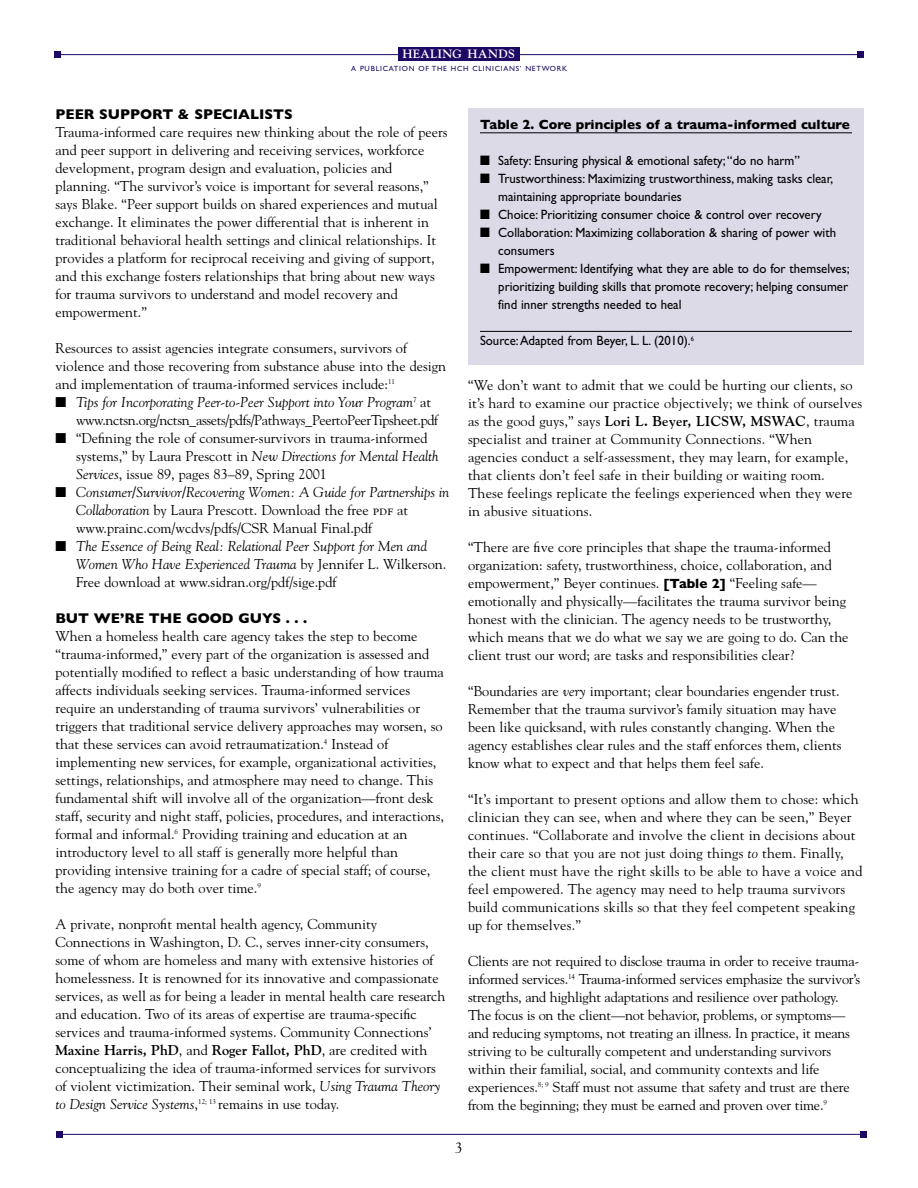
<style>
.page{position:relative;width:918px;height:1188px;background:#fff}
.page>*{position:absolute;margin:0;border:0;box-sizing:border-box;transform-origin:0 0}
.t1{font:15px "Goudy";color:#000}
.t2{font:14.25px/18px "Goudy";color:#000}
.t3{font:italic 14.25px/18px "Goudy";color:#000}
.t4{font:14.25px/18px "Goudy";letter-spacing:-.025em;color:#000}
.t5{font:700 14.25px "Gill Sans";color:#000}
.t6{font:13.5px/18px "Gill Sans";color:#000;scale:.95 1}
.t7{font:700 13.5px "Gill Sans";color:#000}
.t8{font:700 12px "Goudy";letter-spacing:.03em;color:#fff}
.t9{font:7.5px "Gill Sans";letter-spacing:.1em;color:#1d0964}
.s1{font-style:italic}
.s2{font-family:"Goudy SC"}
.s3{font-style:normal}
.s4{font-weight:700}
.s5{font-family:"Gill Sans";font-weight:700;font-size:13.5px}
</style>
<div class="page">
<div style="left:468px;top:108px;width:396px;height:256px;background:#dddae8"></div>
<hr style="left:480px;top:132px;width:372px;height:1px;background:#000">
<hr style="left:480px;top:331px;width:372px;height:1px;background:#000">
<hr style="left:54px;top:54px;width:810px;height:1px;background:#1d0964">
<div style="left:857px;top:51px;width:7px;height:7px;background:#1d0964"></div>
<div style="left:54px;top:51px;width:7px;height:7px;background:#1d0964"></div>
<div style="left:398px;top:47px;width:122px;height:14px;background:#1d0964"></div>
<hr style="left:57px;top:1134px;width:810px;height:1px;background:#1d0964">
<div style="left:860px;top:1131px;width:7px;height:7px;background:#1d0964"></div>
<div style="left:57px;top:1131px;width:6px;height:7px;background:#1d0964"></div>
<p class="t8" style="left:403px;top:47px;width:114px">HEALING HANDS</p>
<p class="t9" style="left:351px;top:64px;width:217px">A PUBLICATION OF THE HCH CLINICIANS’ NETWORK</p>
<p class="t5" style="left:56px;top:106px;width:239px">PEER SUPPORT &amp; SPECIALISTS</p>
<p class="t2" style="left:56px;top:123px;width:394px">Trauma-informed care requires new thinking about the role of peers and peer support in delivering and receiving services, workforce development, program design and evaluation, policies and planning. “The survivor’s voice is important for several reasons,” says Blake. “Peer support builds on shared experiences and mutual exchange. It eliminates the power differential that is inherent in traditional behavioral health settings and clinical relationships. It provides a platform for reciprocal receiving and giving of support, and this exchange fosters relationships that bring about new ways for trauma survivors to understand and model recovery and empowerment.”</p>
<p class="t2" style="left:56px;top:339px;width:392px">Resources to assist agencies integrate consumers, survivors of violence and those recovering from substance abuse into the design and implementation of trauma-informed services include:<sup>11</sup></p>
<p class="t4" style="left:76px;top:393px;width:364px;text-indent:-21px">■ <span class="s1">Tips for Incorporating Peer-to-Peer Support into Your Program</span><sup>7</sup> at www.nctsn.org/nctsn_assets/pdfs/Pathways_PeertoPeerTipsheet.pdf</p>
<p class="t2" style="left:76px;top:429px;width:364px;text-indent:-21px">■ “Defining the role of consumer-survivors in trauma-informed systems,” by Laura Prescott in <span class="s1">New Directions for Mental Health<br>Services</span>, issue 89, pages 83–89, Spring 2001</p>
<p class="t2" style="left:76px;top:483px;width:375px;text-indent:-21px">■ <span class="s1">Consumer/Survivor/Recovering Women: A Guide for Partnerships in<br>Collaboration</span> by Laura Prescott. Download the free <span class="s2">pdf</span> at www.prainc.com/wcdvs/pdfs/CSR Manual Final.pdf</p>
<p class="t3" style="left:76px;top:537px;width:372px;text-indent:-21px">■ The Essence of Being Real: Relational Peer Support for Men and<br>Women Who Have Experienced Trauma <span class="s3">by Jennifer L. Wilkerson.<br>Free download at www.sidran.org/pdf/sige.pdf</span></p>
<p class="t5" style="left:56px;top:610px;width:253px">BUT WE’RE THE GOOD GUYS . . .</p>
<p class="t2" style="left:55px;top:627px;width:390px">When a homeless health care agency takes the step to become “trauma-informed,” every part of the organization is assessed and potentially modified to reflect a basic understanding of how trauma affects individuals seeking services. Trauma-informed services require an understanding of trauma survivors’ vulnerabilities or triggers that traditional service delivery approaches may worsen, so that these services can avoid retraumatization.<sup>4</sup> Instead of implementing new services, for example, organizational activities, settings, relationships, and atmosphere may need to change. This fundamental shift will involve all of the organization—front desk staff, security and night staff, policies, procedures, and interactions, formal and informal.<sup>6</sup> Providing training and education at an introductory level to all staff is generally more helpful than providing intensive training for a cadre of special staff; of course, the agency may do both over time.<sup>9</sup></p>
<p class="t2" style="left:55px;top:915px;width:392px">A private, nonprofit mental health agency, Community Connections in Washington, D. C., serves inner-city consumers, some of whom are homeless and many with extensive histories of homelessness. It is renowned for its innovative and compassionate services, as well as for being a leader in mental health care research and education. Two of its areas of expertise are trauma-specific services and trauma-informed systems. Community Connections’ <span class="s4">Maxine Harris, PhD</span>, and <span class="s4">Roger Fallot, PhD</span>, are credited with conceptualizing the idea of trauma-informed services for survivors of violent victimization. Their seminal work, <span class="s1">Using Trauma Theory to Design Service Systems</span>,<sup>12;</sup> <sup>13</sup> remains in use today.</p>
<p class="t7" style="left:480px;top:117px;width:371px">Table 2. Core principles of a trauma-informed culture</p>
<p class="t6" style="left:480px;top:152px;width:338px">■ Safety: Ensuring physical &amp; emotional safety;“do no harm”</p>
<p class="t6" style="left:498px;top:170px;width:354px;text-indent:-18px">■ Trustworthiness: Maximizing trustworthiness, making tasks clear, maintaining appropriate boundaries</p>
<p class="t6" style="left:480px;top:206px;width:361px">■ Choice: Prioritizing consumer choice &amp; control over recovery</p>
<p class="t6" style="left:498px;top:224px;width:357px;text-indent:-18px">■ Collaboration: Maximizing collaboration &amp; sharing of power with consumers</p>
<p class="t6" style="left:498px;top:260px;width:371px;text-align:justify;text-indent:-18px">■ Empowerment: Identifying what they are able to do for themselves; prioritizing building skills that promote recovery; helping consumer find inner strengths needed to heal</p>
<p class="t6" style="left:480px;top:332px;width:227px">Source:Adapted from Beyer, L. L. (2010).<sup>6</sup></p>
<p class="t2" style="left:468px;top:376px;width:396px">“We don’t want to admit that we could be hurting our clients, so it’s hard to examine our practice objectively; we think of ourselves as the good guys,” says <span class="s4">Lori L. Beyer, LICSW, MSWAC</span>, trauma specialist and trainer at Community Connections. “When agencies conduct a self-assessment, they may learn, for example, that clients don’t feel safe in their building or waiting room.<br>These feelings replicate the feelings experienced when they were in abusive situations.</p>
<p class="t2" style="left:468px;top:538px;width:382px">“There are five core principles that shape the trauma-informed organization: safety, trustworthiness, choice, collaboration, and empowerment,” Beyer continues. <span class="s5">[Table 2]</span> “Feeling safe— emotionally and physically—facilitates the trauma survivor being honest with the clinician. The agency needs to be trustworthy, which means that we do what we say we are going to do. Can the client trust our word; are tasks and responsibilities clear?</p>
<p class="t2" style="left:468px;top:682px;width:375px">“Boundaries are <span class="s1">very</span> important; clear boundaries engender trust.<br>Remember that the trauma survivor’s family situation may have been like quicksand, with rules constantly changing. When the agency establishes clear rules and the staff enforces them, clients know what to expect and that helps them feel safe.</p>
<p class="t2" style="left:468px;top:790px;width:396px">“It’s important to present options and allow them to chose: which clinician they can see, when and where they can be seen,” Beyer continues. “Collaborate and involve the client in decisions about their care so that you are not just doing things <span class="s1">to</span> them. Finally, the client must have the right skills to be able to have a voice and feel empowered. The agency may need to help trauma survivors build communications skills so that they feel competent speaking up for themselves.”</p>
<p class="t2" style="left:468px;top:952px;width:394px">Clients are not required to disclose trauma in order to receive trauma&shy;informed services.<sup>14</sup> Trauma-informed services emphasize the survivor’s strengths, and highlight adaptations and resilience over pathology.<br>The focus is on the client—not behavior, problems, or symptoms— and reducing symptoms, not treating an illness. In practice, it means striving to be culturally competent and understanding survivors within their familial, social, and community contexts and life experiences.<sup>8;</sup> <sup>9</sup> Staff must not assume that safety and trust are there from the beginning; they must be earned and proven over time.<sup>9</sup></p>
<p class="t1" style="left:455px;top:1139px;width:9px">3</p>
</div>
